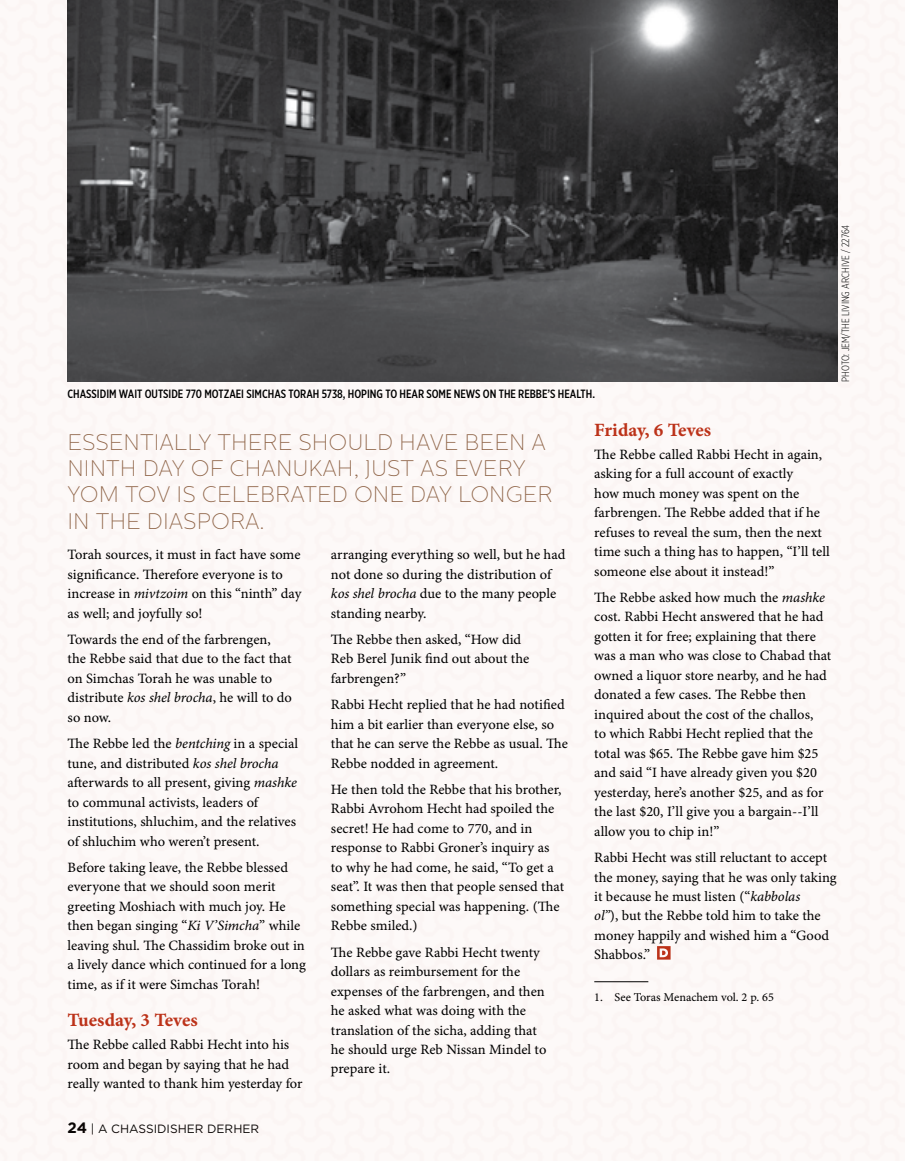
<style>
.page{position:relative;width:905px;height:1161px;background:#fff}
.page>*{position:absolute;margin:0;border:0;box-sizing:border-box;transform-origin:0 0}
.t1{font:100 22.5px/26.2px "Centrale Sans";color:#8d6245}
.t2{font:18.75px "Minion Pro Bold Capt";color:#bc3219}
.t3{font:14.25px/19.5px "Minion Pro Capt";letter-spacing:-.005em;color:#000}
.t4{font:500 12px "Gotham X Narrow";color:#000}
.t5{font:12px "Minion Pro Capt";letter-spacing:-.005em;color:#000}
.t6{font:12px "Gotham";color:#000}
.t7{font:300 10.5px "Gotham X Narrow";color:#000}
.s1{font-family:"Minion Pro It Capt"}
.s2{font-weight:700;font-size:15px}
</style>
<div class="page">
<img style="left:0;top:0;width:904px;height:1161px">
<hr style="left:594px;top:981px;width:54px;height:1px;background:#000">
<svg style="left:657px;top:946px;width:13px;height:14px"></svg>
<img style="left:68px;top:0;width:769px;height:382px">
<p class="t4" style="left:68px;top:386px;width:529px">CHASSIDIM WAIT OUTSIDE 770 MOTZAEI SIMCHAS TORAH 5738, HOPING TO HEAR SOME NEWS ON THE REBBE’S HEALTH.</p>
<p class="t7" style="left:839px;top:382px;width:158px;rotate:-90deg">Photo: Jem/The Living Archive / 22764</p>
<h1 class="t1" style="left:68px;top:429px;width:486px">ESSENTIALLY THERE SHOULD HAVE BEEN A<br>NINTH DAY OF CHANUKAH, JUST AS EVERY<br>YOM TOV IS CELEBRATED ONE DAY LONGER<br>IN THE D IASPORA.</h1>
<p class="t3" style="left:68px;top:545px;width:235px">Torah sources, it must in fact have some significance. Therefore everyone is to increase in <span class="s1">mivtzoim</span> on this “ninth” day as well; and joyfully so!</p>
<p class="t3" style="left:68px;top:630px;width:226px">Towards the end of the farbrengen, the Rebbe said that due to the fact that on Simchas Torah he was unable to distribute <span class="s1">kos shel brocha</span>, he will to do so now.</p>
<p class="t3" style="left:68px;top:734px;width:232px">The Rebbe led the <span class="s1">bentching</span> in a special tune, and distributed <span class="s1">kos shel brocha </span>afterwards to all present, giving <span class="s1">mashke </span>to communal activists, leaders of institutions, shluchim, and the relatives of shluchim who weren’t present.</p>
<p class="t3" style="left:68px;top:858px;width:240px">Before taking leave, the Rebbe blessed everyone that we should soon merit greeting Moshiach with much joy. He then began singing “<span class="s1">Ki V’Simcha</span>” while leaving shul. The Chassidim broke out in a lively dance which continued for a long time, as if it were Simchas Torah!</p>
<h2 class="t2" style="left:68px;top:1009px;width:132px">Tuesday, 3 Teves</h2>
<p class="t3" style="left:68px;top:1036px;width:236px">The Rebbe called Rabbi Hecht into his room and began by saying that he had really wanted to thank him yesterday for</p>
<p class="t6" style="left:68px;top:1122px;width:193px"><span class="s2">24</span> | A CHASSIDISHER DERHER</p>
<p class="t3" style="left:331px;top:545px;width:236px">arranging everything so well, but he had not done so during the distribution of <span class="s1">kos shel brocha</span> due to the many people standing nearby.</p>
<p class="t3" style="left:331px;top:630px;width:200px">The Rebbe then asked, “How did<br>Reb Berel Junik find out about the farbrengen?”</p>
<p class="t3" style="left:331px;top:695px;width:239px">Rabbi Hecht replied that he had notified him a bit earlier than everyone else, so that he can serve the Rebbe as usual. The Rebbe nodded in agreement.</p>
<p class="t3" style="left:331px;top:780px;width:235px">He then told the Rebbe that his brother, Rabbi Avrohom Hecht had spoiled the secret! He had come to 770, and in response to Rabbi Groner’s inquiry as to why he had come, he said, “To get a seat”. It was then that people sensed that something special was happening. (The Rebbe smiled.)</p>
<p class="t3" style="left:331px;top:943px;width:217px">The Rebbe gave Rabbi Hecht twenty dollars as reimbursement for the expenses of the farbrengen, and then he asked what was doing with the translation of the sicha, adding that he should urge Reb Nissan Mindel to prepare it.</p>
<h2 class="t2" style="left:594px;top:419px;width:118px">Friday, 6 Teves</h2>
<p class="t3" style="left:594px;top:445px;width:237px">The Rebbe called Rabbi Hecht in again, asking for a full account of exactly<br>how much money was spent on the farbrengen. The Rebbe added that if he refuses to reveal the sum, then the next time such a thing has to happen, “I’ll tell someone else about it instead!”</p>
<p class="t3" style="left:594px;top:588px;width:238px">The Rebbe asked how much the <span class="s1">mashke </span>cost. Rabbi Hecht answered that he had gotten it for free; explaining that there was a man who was close to Chabad that owned a liquor store nearby, and he had donated a few cases. The Rebbe then inquired about the cost of the challos,<br>to which Rabbi Hecht replied that the total was $65. The Rebbe gave him $25 and said “I have already given you $20 yesterday, here’s another $25, and as for the last $20, I’ll give you a bargain--I’ll allow you to chip in!”</p>
<p class="t3" style="left:594px;top:848px;width:244px">Rabbi Hecht was still reluctant to accept the money, saying that he was only taking it because he must listen (“<span class="s1">kabbolas<br>ol”</span>), but the Rebbe told him to take the money happily and wished him a “Good Shabbos.”</p>
<p class="t5" style="left:594px;top:990px;width:181px">1. See Toras Menachem vol. 2 p. 65</p>
</div>
